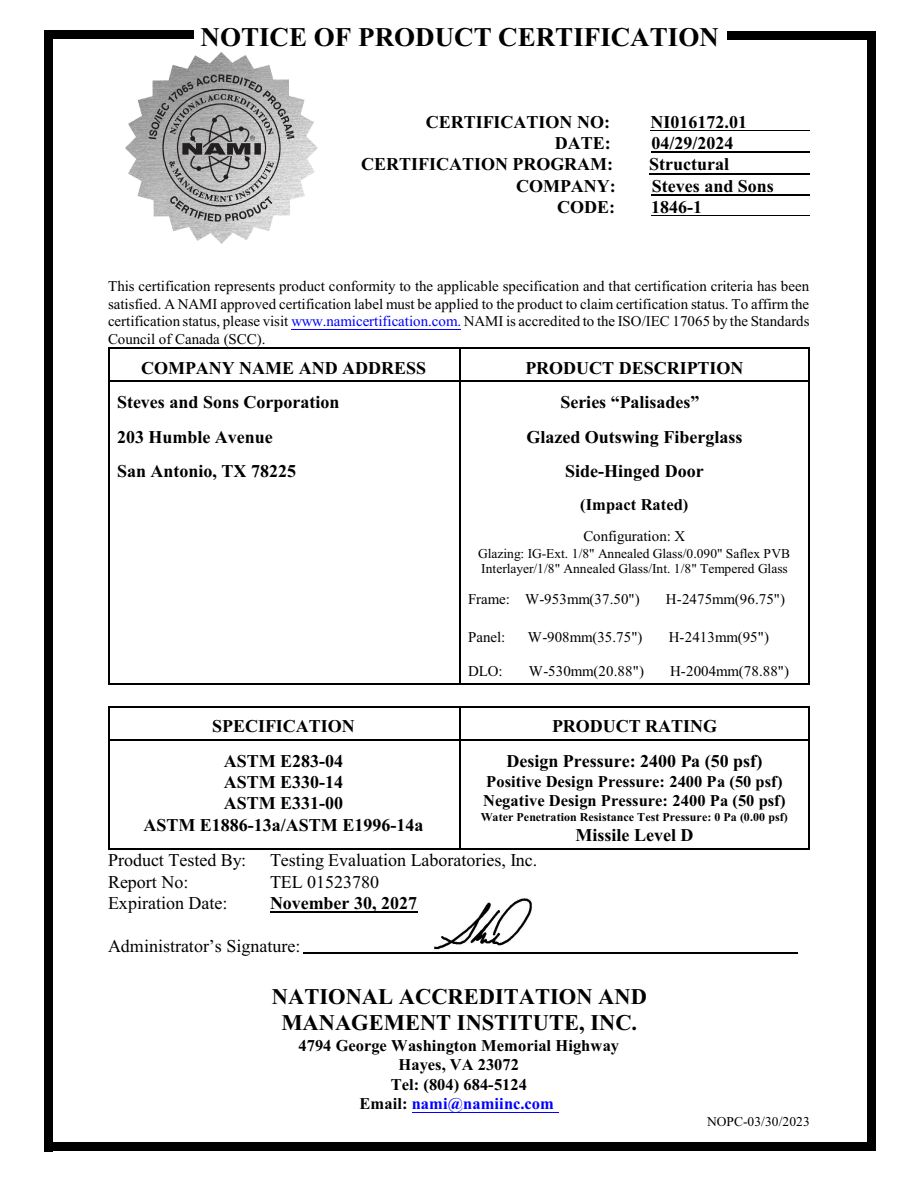
<style>
.page{position:relative;width:918px;height:1188px;background:#fff}
.page>*{position:absolute;margin:0;border:0;box-sizing:border-box;transform-origin:0 0}
.t1{font:700 27px "Times New Roman";color:#000}
.t2{font:700 22.5px/26.2px "Times New Roman";color:#000;text-align:center}
.t3{font:700 18px/21.3px "Times New Roman";color:#000;text-align:center}
.t4{font:18px "Times New Roman";color:#000}
.t5{font:700 16.5px/19.5px "Times New Roman";color:#000}
.t6{font:15px/17.7px "Times New Roman";color:#000;text-align:justify}
.t7{font:13.5px/15.9px "Times New Roman";color:#000}
.t8{font:700 12px "Times New Roman";color:#000}
.s1{color:#00f}
</style>
<div class="page">
<hr style="left:108px;top:348px;width:351px;height:1px;background:#000">
<hr style="left:108px;top:349px;width:1px;height:33px;background:#000">
<hr style="left:108px;top:381px;width:351px;height:1px;background:#000">
<hr style="left:809px;top:348px;width:1px;height:34px;background:#000">
<hr style="left:459px;top:348px;width:351px;height:1px;background:#000">
<hr style="left:459px;top:349px;width:1px;height:33px;background:#000">
<hr style="left:459px;top:381px;width:349px;height:1px;background:#000">
<hr style="left:108px;top:382px;width:1px;height:35px;background:#000">
<hr style="left:809px;top:382px;width:1px;height:35px;background:#000">
<hr style="left:459px;top:382px;width:1px;height:35px;background:#000">
<hr style="left:108px;top:417px;width:1px;height:34px;background:#000">
<hr style="left:809px;top:417px;width:1px;height:34px;background:#000">
<hr style="left:459px;top:417px;width:1px;height:34px;background:#000">
<hr style="left:108px;top:451px;width:1px;height:35px;background:#000">
<hr style="left:809px;top:451px;width:1px;height:35px;background:#000">
<hr style="left:459px;top:451px;width:1px;height:35px;background:#000">
<hr style="left:108px;top:486px;width:1px;height:32px;background:#000">
<hr style="left:809px;top:486px;width:1px;height:32px;background:#000">
<hr style="left:459px;top:486px;width:1px;height:32px;background:#000">
<hr style="left:108px;top:519px;width:1px;height:62px;background:#000">
<hr style="left:809px;top:519px;width:1px;height:62px;background:#000">
<hr style="left:459px;top:519px;width:1px;height:62px;background:#000">
<hr style="left:108px;top:581px;width:1px;height:35px;background:#000">
<hr style="left:809px;top:581px;width:1px;height:35px;background:#000">
<hr style="left:459px;top:581px;width:1px;height:35px;background:#000">
<hr style="left:108px;top:616px;width:1px;height:34px;background:#000">
<hr style="left:809px;top:616px;width:1px;height:34px;background:#000">
<hr style="left:459px;top:616px;width:1px;height:34px;background:#000">
<hr style="left:108px;top:683px;width:351px;height:2px;background:#000">
<hr style="left:108px;top:650px;width:1px;height:33px;background:#000">
<hr style="left:809px;top:650px;width:1px;height:35px;background:#000">
<hr style="left:459px;top:683px;width:351px;height:2px;background:#000">
<hr style="left:459px;top:650px;width:1px;height:33px;background:#000">
<hr style="left:108px;top:706px;width:351px;height:1px;background:#000">
<hr style="left:108px;top:708px;width:1px;height:33px;background:#000">
<hr style="left:108px;top:739px;width:351px;height:2px;background:#000">
<hr style="left:809px;top:706px;width:1px;height:35px;background:#000">
<hr style="left:459px;top:706px;width:351px;height:1px;background:#000">
<hr style="left:459px;top:708px;width:1px;height:33px;background:#000">
<hr style="left:459px;top:739px;width:349px;height:2px;background:#000">
<hr style="left:108px;top:848px;width:351px;height:1px;background:#000">
<hr style="left:108px;top:741px;width:1px;height:107px;background:#000">
<hr style="left:809px;top:741px;width:1px;height:108px;background:#000">
<hr style="left:459px;top:848px;width:351px;height:1px;background:#000">
<hr style="left:459px;top:741px;width:1px;height:107px;background:#000">
<img style="left:125px;top:52px;width:193px;height:192px">
<hr style="left:651px;top:130px;width:159px;height:1px;background:#000">
<hr style="left:651px;top:152px;width:159px;height:1px;background:#000">
<hr style="left:649px;top:173px;width:161px;height:1px;background:#000">
<hr style="left:652px;top:194px;width:158px;height:1px;background:#000">
<hr style="left:651px;top:215px;width:159px;height:1px;background:#000">
<hr style="left:291px;top:329px;width:170px;height:1px;background:#00f">
<hr style="left:270px;top:912px;width:147px;height:1px;background:#000">
<hr style="left:412px;top:1112px;width:146px;height:1px;background:#00f">
<div style="left:867px;top:32px;width:8px;height:1119px;background:#000"></div>
<div style="left:728px;top:32px;width:147px;height:8px;background:#000"></div>
<div style="left:44px;top:31px;width:9px;height:1120px;background:#000"></div>
<div style="left:44px;top:30px;width:150px;height:9px;background:#000"></div>
<hr style="left:303px;top:952px;width:495px;height:2px;background:#000">
<div style="left:44px;top:1142px;width:831px;height:9px;background:#000"></div>
<img style="left:434px;top:898px;width:98px;height:52px">
<h1 class="t1" style="left:201px;top:28px;width:520px">NOTICE OF PRODUCT CERTIFICATION</h1>
<p class="t3" style="left:426px;top:113px;width:186px">CERTIFICATION NO:</p>
<p class="t3" style="left:651px;top:113px;width:98px">NI016172.01</p>
<p class="t3" style="left:555px;top:134px;width:57px">DATE:</p>
<p class="t3" style="left:651px;top:134px;width:84px">04/29/2024</p>
<p class="t3" style="left:361px;top:155px;width:253px">CERTIFICATION PROGRAM:</p>
<p class="t3" style="left:649px;top:155px;width:81px">Structural</p>
<p class="t3" style="left:516px;top:177px;width:101px">COMPANY:</p>
<p class="t3" style="left:652px;top:177px;width:124px">Steves and Sons</p>
<p class="t3" style="left:557px;top:198px;width:59px">CODE:</p>
<p class="t3" style="left:651px;top:198px;width:52px">1846-1</p>
<p class="t6" style="left:108px;top:278px;width:703px">This certification represents product conformity to the applicable specification and that certification criteria has been satisfied. A NAMI approved certification label must be applied to the product to claim certification status. To affirm the certification status, please visit <span class="s1">www.namicertification.com.</span> NAMI is accredited to the ISO/IEC 17065 by the Standards Council of Canada (SCC).</p>
<p class="t3" style="left:141px;top:359px;width:287px">COMPANY NAME AND ADDRESS</p>
<p class="t3" style="left:525px;top:359px;width:220px">PRODUCT DESCRIPTION</p>
<p class="t3" style="left:117px;top:393px;width:224px">Steves and Sons Corporation</p>
<p class="t3" style="left:560px;top:393px;width:141px">Series “Palisades”</p>
<p class="t3" style="left:117px;top:428px;width:157px">203 Humble Avenue</p>
<p class="t3" style="left:526px;top:428px;width:217px">Glazed Outswing Fiberglass</p>
<p class="t3" style="left:117px;top:463px;width:181px">San Antonio, TX 78225</p>
<p class="t3" style="left:565px;top:463px;width:140px">Side-Hinged Door</p>
<p class="t5" style="left:580px;top:497px;width:110px">(Impact Rated)</p>
<p class="t6" style="left:583px;top:529px;width:104px">Configuration: X</p>
<p class="t7" style="left:478px;top:546px;width:314px">Glazing: IG-Ext. 1/8" Annealed Glass/0.090" Saflex PVB<br>Interlayer/1/8" Annealed Glass/Int. 1/8" Tempered Glass</p>
<p class="t6" style="left:468px;top:592px;width:173px">Frame: W-953mm(37.50")</p>
<p class="t6" style="left:666px;top:592px;width:121px">H-2475mm(96.75")</p>
<p class="t6" style="left:468px;top:629px;width:39px">Panel:</p>
<p class="t6" style="left:528px;top:629px;width:116px">W-908mm(35.75")</p>
<p class="t6" style="left:669px;top:629px;width:102px">H-2413mm(95")</p>
<p class="t6" style="left:468px;top:664px;width:36px">DLO:</p>
<p class="t6" style="left:529px;top:664px;width:117px">W-530mm(20.88")</p>
<p class="t6" style="left:670px;top:664px;width:121px">H-2004mm(78.88")</p>
<p class="t3" style="left:212px;top:717px;width:144px">SPECIFICATION</p>
<p class="t3" style="left:552px;top:717px;width:167px">PRODUCT RATING</p>
<p class="t3" style="left:143px;top:752px;width:282px">ASTM E283-04<br>ASTM E330-14<br>ASTM E331-00<br>ASTM E1886-13a/ASTM E1996-14a</p>
<p class="t3" style="left:507px;top:752px;width:257px">Design Pressure: 2400 Pa (50 psf)</p>
<p class="t5" style="left:483px;top:773px;width:304px">Positive Design Pressure: 2400 Pa (50 psf)<br>Negative Design Pressure: 2400 Pa (50 psf)</p>
<p class="t8" style="left:481px;top:813px;width:309px">Water Penetration Resistance Test Pressure: 0 Pa (0.00 psf)</p>
<p class="t3" style="left:576px;top:826px;width:119px">Missile Level D</p>
<p class="t4" style="left:108px;top:854px;width:140px">Product Tested By:</p>
<p class="t4" style="left:270px;top:854px;width:269px">Testing Evaluation Laboratories, Inc.</p>
<p class="t4" style="left:108px;top:875px;width:82px">Report No:</p>
<p class="t4" style="left:270px;top:875px;width:111px">TEL 01523780</p>
<p class="t4" style="left:108px;top:897px;width:121px">Expiration Date:</p>
<p class="t3" style="left:270px;top:894px;width:149px">November 30, 2027</p>
<p class="t4" style="left:108px;top:939px;width:194px">Administrator’s Signature:</p>
<h2 class="t2" style="left:272px;top:985px;width:376px">NATIONAL ACCREDITATION AND<br>MANAGEMENT INSTITUTE, INC.</h2>
<p class="t5" style="left:299px;top:1037px;width:322px;text-align:center">4794 George Washington Memorial Highway<br>Hayes, VA 23072<br>Tel: (804) 684-5124<br>Email: <span class="s1">nami@namiinc.com</span></p>
<p class="t7" style="left:707px;top:1114px;width:104px">NOPC-03/30/2023</p>
</div>
